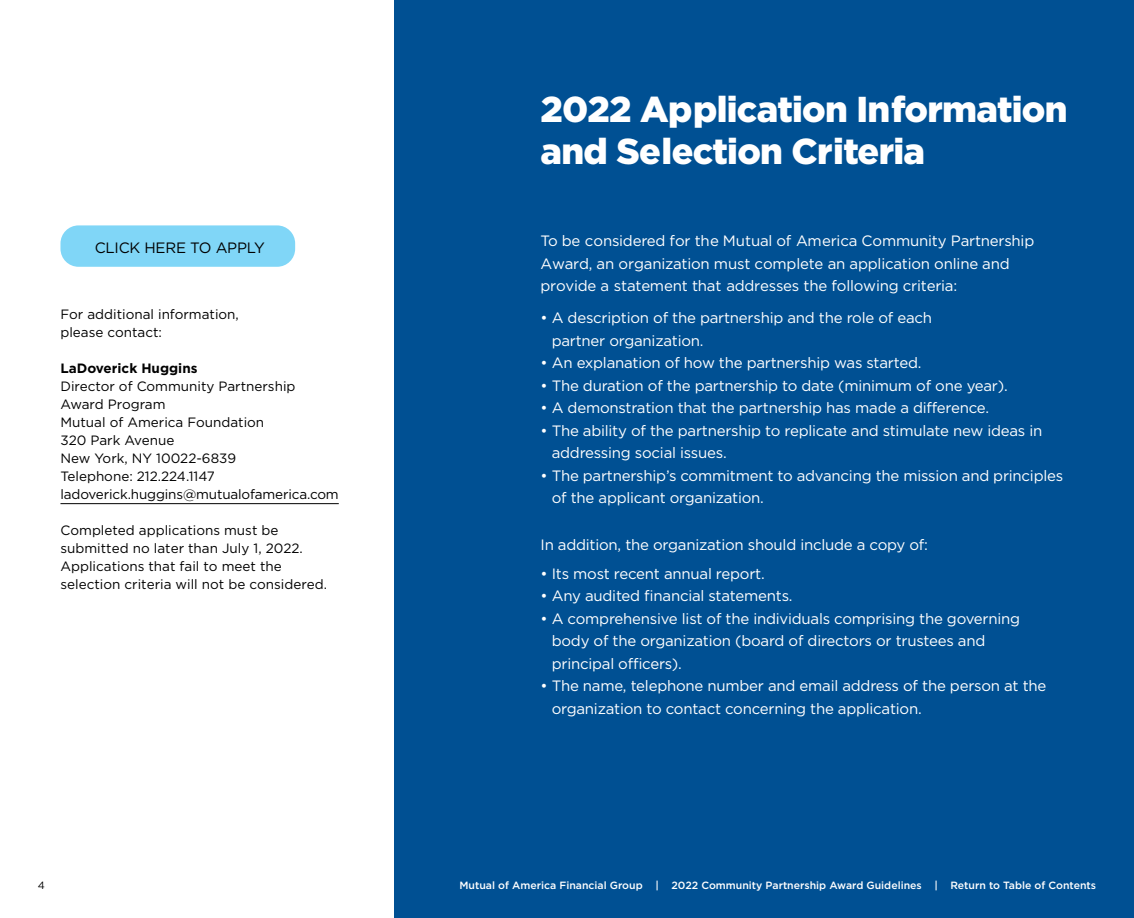
<style>
.page{position:relative;width:1134px;height:918px;background:#fff}
.page>*{position:absolute;margin:0;border:0;box-sizing:border-box;transform-origin:0 0}
._18___body_copy{font:900 36px/42px "Gotham";letter-spacing:-.02em;color:#fff}
._18___body_copy-2{font:15px/22.5px "Gotham";letter-spacing:-.015em;color:#fff}
._2017_text{font:15px "Gotham";letter-spacing:-.015em;color:#000}
._2017_text-2{font:13.5px/18px "Gotham";color:#000}
._2017_text-3{font:700 13.5px "Gotham";color:#000}
.t1{font:500 10.5px "Gotham";color:#fff}
._22___headline{font:10.5px "Gotham";color:#000}
</style>
<div class="page">
<div style="left:395px;top:0;width:739px;height:918px;background:#005093"></div>
<div style="left:60px;top:225px;width:235px;height:42px;background:#80d6f7;border-radius:18px"></div>
<hr style="left:60px;top:503px;width:279px;height:1px;background:#000">
<p class="_2017_text" style="left:95px;top:240px;width:172px">CLICK HERE TO APPLY</p>
<p class="_2017_text-2" style="left:60px;top:305px;width:180px">For additional information, please contact:</p>
<p class="_2017_text-3" style="left:60px;top:361px;width:139px">LaDoverick Huggins</p>
<p class="_2017_text-2" style="left:60px;top:377px;width:237px">Director of Community Partnership<br>Award Program</p>
<p class="_2017_text-2" style="left:60px;top:413px;width:205px">Mutual of America Foundation</p>
<p class="_2017_text-2" style="left:60px;top:431px;width:115px">320 Park Avenue</p>
<p class="_2017_text-2" style="left:60px;top:449px;width:177px">New York, NY 10022-6839</p>
<p class="_2017_text-2" style="left:60px;top:467px;width:156px">Telephone: 212.224.1147</p>
<p class="_2017_text-2" style="left:60px;top:485px;width:280px">ladoverick.huggins@mutualofamerica.com</p>
<p class="_2017_text-2" style="left:60px;top:521px;width:268px">Completed applications must be submitted no later than July 1, 2022.<br>Applications that fail to meet the selection criteria will not be considered.</p>
<p class="_18___body_copy" style="left:541px;top:87px;width:529px">2022 Application Information and Selection Criteria</p>
<p class="_18___body_copy-2" style="left:541px;top:229px;width:495px">To be considered for the Mutual of America Community Partnership<br>Award, an organization must complete an application online and provide a statement that addresses the following criteria:</p>
<p class="_18___body_copy-2" style="left:552px;top:306px;width:382px;text-indent:-11px">• A description of the partnership and the role of each partner organization.</p>
<p class="_18___body_copy-2" style="left:541px;top:351px;width:382px">• An explanation of how the partnership was started.</p>
<p class="_18___body_copy-2" style="left:541px;top:374px;width:469px">• The duration of the partnership to date (minimum of one year).</p>
<p class="_18___body_copy-2" style="left:541px;top:396px;width:450px">• A demonstration that the partnership has made a difference.</p>
<p class="_18___body_copy-2" style="left:552px;top:419px;width:492px;text-indent:-11px">• The ability of the partnership to replicate and stimulate new ideas in addressing social issues.</p>
<p class="_18___body_copy-2" style="left:552px;top:464px;width:513px;text-indent:-11px">• The partnership’s commitment to advancing the mission and principles of the applicant organization.</p>
<p class="_18___body_copy-2" style="left:541px;top:533px;width:389px">In addition, the organization should include a copy of:</p>
<p class="_18___body_copy-2" style="left:541px;top:562px;width:226px">• Its most recent annual report.</p>
<p class="_18___body_copy-2" style="left:541px;top:584px;width:254px">• Any audited financial statements.</p>
<p class="_18___body_copy-2" style="left:552px;top:607px;width:470px;text-indent:-11px">• A comprehensive list of the individuals comprising the governing body of the organization (board of directors or trustees and principal officers).</p>
<p class="_18___body_copy-2" style="left:552px;top:674px;width:496px;text-indent:-11px">• The name, telephone number and email address of the person at the organization to contact concerning the application.</p>
<h1 class="_22___headline" style="left:38px;top:879px;width:9px">4</h1>
<p class="t1" style="left:460px;top:879px;width:638px">Mutual of America Financial Group | 2022 Community Partnership Award Guidelines | Return to Table of Contents</p>
</div>
